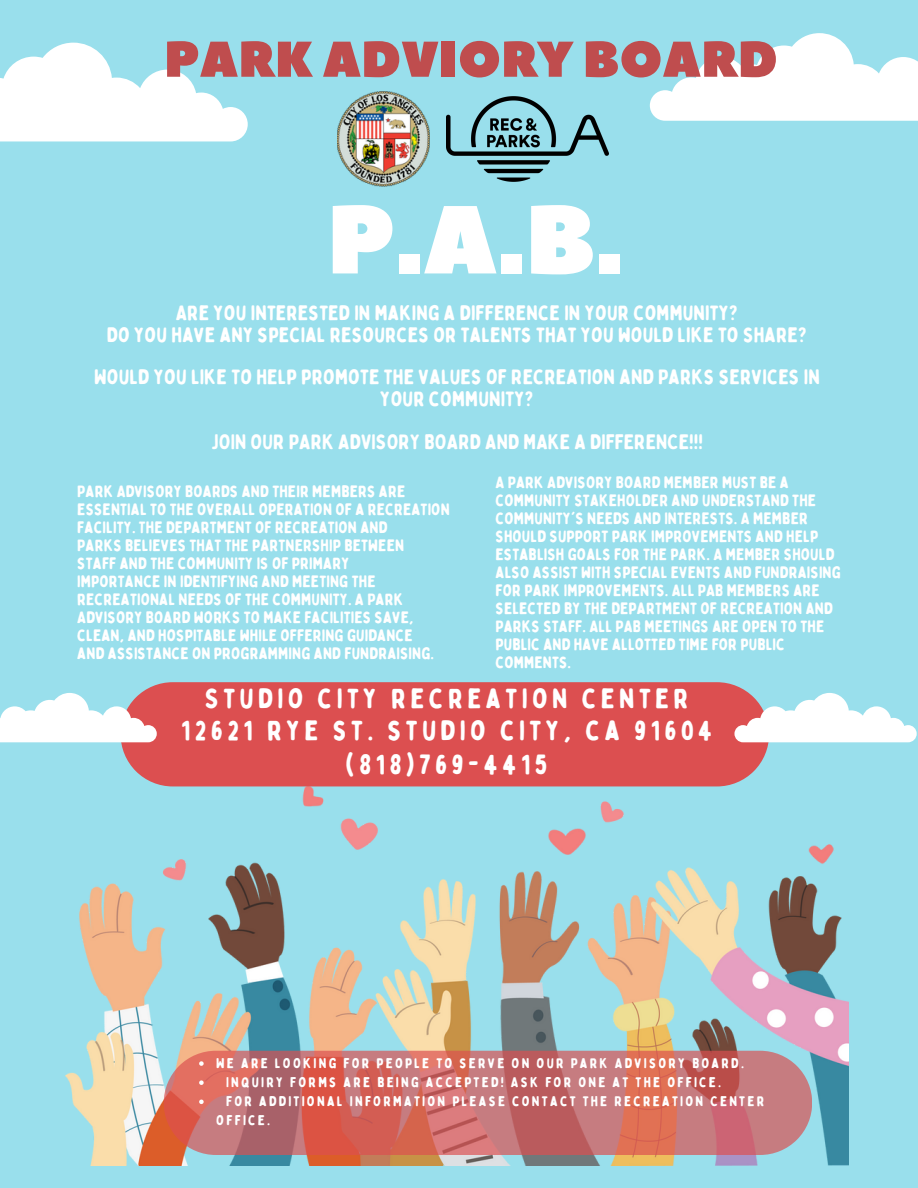
<style>
.page{position:relative;width:918px;height:1188px;background:#99dfec}
.page>*{position:absolute;margin:0;border:0;box-sizing:border-box;transform-origin:0 0}
.t1{font:96.3px "Peace Sans";color:#fff}
.t2{font:50.1px "Peace Sans";color:#bf4d4e}
.t3{font:27.9px "Bobby Jones Soft";letter-spacing:.15em;color:#fff}
.t4{font:20.85px/21.3px "Bobby Jones Soft";color:#fff;text-align:center}
.t5{font:16.5px "Bobby Jones Soft";color:#fff}
.t6{font:14.1px/19.2px "Bobby Jones Soft";letter-spacing:.15em;color:#fff}
</style>
<div class="page">
<img style="left:66px;top:786px;width:783px;height:380px">
<svg style="left:0;top:43px;width:248px;height:98px"></svg>
<svg style="left:650px;top:33px;width:268px;height:88px"></svg>
<div style="left:121px;top:682px;width:648px;height:104px;background:#dc4f50"></div>
<svg style="left:0;top:693px;width:157px;height:49px"></svg>
<svg style="left:734px;top:693px;width:183px;height:49px"></svg>
<img style="left:338px;top:92px;width:92px;height:94px">
<img style="left:446px;top:97px;width:162px;height:84px">
<svg style="left:164px;top:1051px;width:648px;height:104px;background:#c96f6b"></svg>
<svg style="left:199px;top:1061px;width:5px;height:5px"></svg>
<svg style="left:199px;top:1080px;width:5px;height:5px"></svg>
<svg style="left:199px;top:1100px;width:5px;height:4px"></svg>
<p class="t2" style="left:164px;top:26px;width:615px">PARK ADVIORY BOARD</p>
<p class="t1" style="left:327px;top:176px;width:298px">P.A.B.</p>
<p class="t4" style="left:176px;top:303px;width:564px">ARE YOU INTERESTED IN MAKING A DIFFERENCE IN YOUR COMMUNITY?</p>
<p class="t4" style="left:107px;top:324px;width:702px">DO YOU HAVE ANY SPECIAL RESOURCES OR TALENTS THAT YOU WOULD LIKE TO SHARE?</p>
<p class="t4" style="left:94px;top:367px;width:727px">WOULD YOU LIKE TO HELP PROMOTE THE VALUES OF RECREATION AND PARKS SERVICES IN<br>YOUR COMMUNITY?</p>
<p class="t4" style="left:212px;top:431px;width:493px">JOIN OUR PARK ADVISORY BOARD AND MAKE A DIFFERENCE!!!</p>
<p class="t5" style="left:77px;top:481px;width:330px">PARK ADVISORY BOARDS AND THEIR MEMBERS ARE</p>
<p class="t5" style="left:77px;top:499px;width:374px">ESSENTIAL TO THE OVERALL OPERATION OF A RECREATION</p>
<p class="t5" style="left:77px;top:517px;width:312px">FACILITY. THE DEPARTMENT OF RECREATION AND</p>
<p class="t5" style="left:77px;top:535px;width:328px">PARKS BELIEVES THAT THE PARTNERSHIP BETWEEN</p>
<p class="t5" style="left:77px;top:553px;width:274px">STAFF AND THE COMMUNITY IS OF PRIMARY</p>
<p class="t5" style="left:77px;top:571px;width:300px">IMPORTANCE IN IDENTIFYING AND MEETING THE</p>
<p class="t5" style="left:77px;top:589px;width:328px">RECREATIONAL NEEDS OF THE COMMUNITY. A PARK</p>
<p class="t5" style="left:77px;top:607px;width:338px">ADVISORY BOARD WORKS TO MAKE FACILITIES SAVE,</p>
<p class="t5" style="left:77px;top:625px;width:337px">CLEAN, AND HOSPITABLE WHILE OFFERING GUIDANCE</p>
<p class="t5" style="left:77px;top:643px;width:358px">AND ASSISTANCE ON PROGRAMMING AND FUNDRAISING.</p>
<p class="t5" style="left:496px;top:472px;width:295px">A PARK ADVISORY BOARD MEMBER MUST BE A</p>
<p class="t5" style="left:496px;top:490px;width:322px">COMMUNITY STAKEHOLDER AND UNDERSTAND THE</p>
<p class="t5" style="left:496px;top:508px;width:314px">COMMUNITY'S NEEDS AND INTERESTS. A MEMBER</p>
<p class="t5" style="left:496px;top:526px;width:324px">SHOULD SUPPORT PARK IMPROVEMENTS AND HELP</p>
<p class="t5" style="left:496px;top:544px;width:341px">ESTABLISH GOALS FOR THE PARK. A MEMBER SHOULD</p>
<p class="t5" style="left:496px;top:562px;width:347px">ALSO ASSIST WITH SPECIAL EVENTS AND FUNDRAISING</p>
<p class="t5" style="left:496px;top:580px;width:326px">FOR PARK IMPROVEMENTS. ALL PAB MEMBERS ARE</p>
<p class="t5" style="left:496px;top:598px;width:339px">SELECTED BY THE DEPARTMENT OF RECREATION AND</p>
<p class="t5" style="left:496px;top:616px;width:330px">PARKS STAFF. ALL PAB MEETINGS ARE OPEN TO THE</p>
<p class="t5" style="left:496px;top:634px;width:291px">PUBLIC AND HAVE ALLOTTED TIME FOR PUBLIC</p>
<p class="t5" style="left:496px;top:652px;width:77px">COMMENTS.</p>
<p class="t3" style="left:205px;top:681px;width:485px">STUDIO CITY RECREATION CENTER</p>
<p class="t3" style="left:181px;top:713px;width:533px">12621 RYE ST. STUDIO CITY, CA 91604</p>
<p class="t3" style="left:346px;top:747px;width:204px">(818)769-4415</p>
<p class="t6" style="left:216px;top:1054px;width:529px">WE ARE LOOKING FOR PEOPLE TO SERVE ON OUR PARK ADVISORY BOARD.</p>
<p class="t6" style="left:226px;top:1073px;width:497px">INQUIRY FORMS ARE BEING ACCEPTED! ASK FOR ONE AT THE OFFICE.</p>
<p class="t6" style="left:216px;top:1092px;width:550px;text-indent:10px">FOR ADDITIONAL INFORMATION PLEASE CONTACT THE RECREATION CENTER<br>OFFICE.</p>
</div>
